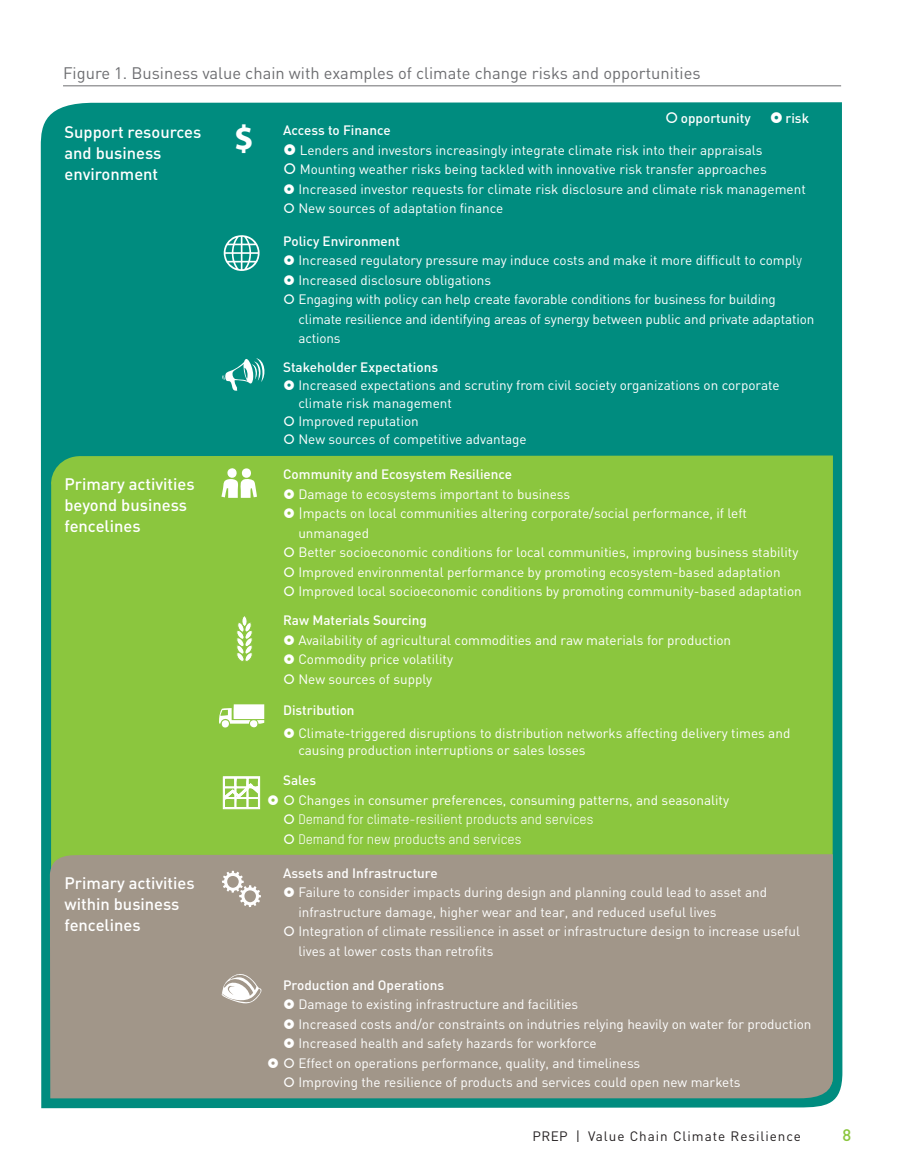
<style>
.page{position:relative;width:905px;height:1175px;background:#fff}
.page>*{position:absolute;margin:0;border:0;box-sizing:border-box;transform-origin:0 0}
.t1{font:700 45px "Myriad Pro";color:#57585a}
.t2{font:700 35.1px "Myriad Pro";color:#fff}
.t3{font:700 26.55px "Myriad Pro";color:#57585a}
.t4{font:700 24.75px "Myriad Pro";color:#57585a}
.t5{font:700 22.5px "Myriad Pro";color:#57585a}
.t6{font:700 20.55px "Myriad Pro";color:#57585a}
.t7{font:500 16.5px/21px "DIN";color:#fff}
.t8{font:16.5px "DIN";color:#6d6e71}
.t9{font:500 16.5px "DIN";color:#8bc63e}
.t10{font:13.5px/19.5px "DIN";color:#fff}
.t11{font:500 13.5px "DIN";color:#fff}
.t12{font:13.5px/19.5px "TSTAR";color:#fff}
.t13{font:13.5px "DIN";letter-spacing:.07em;color:#231f20}
.s1{font-weight:500}
.s2{font-family:"TSTAR"}
</style>
<div class="page">
<div style="left:41px;top:102px;width:801px;height:1006px;background:#008c7f"></div>
<div style="left:50px;top:455px;width:782px;height:397px;background:#8bc63e"></div>
<hr style="left:63px;top:85px;width:778px;height:1px;background:#6d6e71">
<div style="left:50px;top:852px;width:782px;height:246px;background:#a19689"></div>
<hr style="left:206px;top:691px;width:71px;height:2px;background:#8bc63e">
<hr style="left:277px;top:691px;width:548px;height:2px;background:#8bc63e">
<svg style="left:222px;top:234px;width:42px;height:41px"></svg>
<svg style="left:222px;top:355px;width:51px;height:45px"></svg>
<svg style="left:221px;top:467px;width:36px;height:31px"></svg>
<svg style="left:263px;top:507px;width:4px;height:4px"></svg>
<svg style="left:232px;top:608px;width:31px;height:71px"></svg>
<svg style="left:213px;top:698px;width:51px;height:38px"></svg>
<svg style="left:272px;top:732px;width:4px;height:4px"></svg>
<svg style="left:223px;top:776px;width:37px;height:33px"></svg>
<svg style="left:268px;top:817px;width:4px;height:4px"></svg>
<svg style="left:220px;top:868px;width:49px;height:47px"></svg>
<svg style="left:221px;top:973px;width:45px;height:35px"></svg>
<svg style="left:284px;top:144px;width:11px;height:11px"></svg>
<svg style="left:283px;top:163px;width:12px;height:31px"></svg>
<svg style="left:284px;top:203px;width:10px;height:10px"></svg>
<svg style="left:284px;top:255px;width:10px;height:10px"></svg>
<svg style="left:284px;top:275px;width:10px;height:9px"></svg>
<svg style="left:284px;top:294px;width:10px;height:10px"></svg>
<svg style="left:284px;top:380px;width:10px;height:10px"></svg>
<svg style="left:284px;top:416px;width:10px;height:10px"></svg>
<svg style="left:284px;top:434px;width:10px;height:10px"></svg>
<svg style="left:284px;top:488px;width:10px;height:10px"></svg>
<svg style="left:284px;top:508px;width:10px;height:10px"></svg>
<svg style="left:284px;top:547px;width:10px;height:10px"></svg>
<svg style="left:284px;top:566px;width:10px;height:10px"></svg>
<svg style="left:284px;top:586px;width:10px;height:10px"></svg>
<svg style="left:284px;top:635px;width:10px;height:9px"></svg>
<svg style="left:284px;top:654px;width:10px;height:10px"></svg>
<svg style="left:284px;top:674px;width:10px;height:9px"></svg>
<svg style="left:284px;top:728px;width:10px;height:10px"></svg>
<svg style="left:284px;top:795px;width:10px;height:10px"></svg>
<svg style="left:284px;top:814px;width:10px;height:10px"></svg>
<svg style="left:284px;top:834px;width:10px;height:10px"></svg>
<svg style="left:284px;top:887px;width:10px;height:10px"></svg>
<svg style="left:284px;top:926px;width:10px;height:10px"></svg>
<svg style="left:284px;top:999px;width:10px;height:10px"></svg>
<svg style="left:284px;top:1018px;width:10px;height:10px"></svg>
<svg style="left:284px;top:1038px;width:10px;height:10px"></svg>
<svg style="left:284px;top:1057px;width:10px;height:10px"></svg>
<svg style="left:284px;top:1077px;width:10px;height:10px"></svg>
<svg style="left:268px;top:795px;width:10px;height:9px"></svg>
<svg style="left:268px;top:1057px;width:10px;height:10px"></svg>
<svg style="left:666px;top:111px;width:11px;height:11px"></svg>
<svg style="left:771px;top:111px;width:10px;height:11px"></svg>
<p class="t8" style="left:63px;top:63px;width:639px">Figure 1. Business value chain with examples of climate change risks and opportunities</p>
<p class="t11" style="left:681px;top:109px;width:71px">opportunity</p>
<p class="t11" style="left:785px;top:109px;width:25px">risk</p>
<p class="t7" style="left:64px;top:121px;width:138px">Support resources and business environment</p>
<h2 class="t2" style="left:234px;top:116px;width:21px">$</h2>
<p class="t11" style="left:283px;top:122px;width:109px">Access to Finance</p>
<p class="t10" style="left:298px;top:140px;width:509px">Lenders and investors increasingly integrate climate risk into their appraisals Mounting weather risks being tackled with innovative risk transfer approaches Increased investor requests for climate risk disclosure and climate risk management New sources of adaptation finance</p>
<h3 class="t6" style="left:356px;top:243px;width:13px">$</h3>
<p class="t10" style="left:298px;top:231px;width:517px;text-indent:-15px"><span class="s1">Policy Environment<br></span>Increased regulatory pressure may induce costs and make it more difficult to compl<span class="s2">y </span>Increased disclosure obligations<br>Engaging with policy can help create favorable conditions for business for building climate resilience and identifying areas of synergy between public and private adaptation actions</p>
<h3 class="t4" style="left:379px;top:370px;width:15px">$</h3>
<p class="t11" style="left:283px;top:359px;width:156px">Stakeholder Expectations</p>
<p class="t10" style="left:298px;top:376px;width:483px;line-height:18px">Increased expectations and scrutiny from civil society organizations on corporate climate risk management<br>Improved reputation<br>New sources of competitive advantage</p>
<p class="t11" style="left:283px;top:465px;width:231px">Community and Ecosystem Resilience</p>
<p class="t10" style="left:298px;top:483px;width:505px">Damage to ecosystems important to business<br>|mpacts on local communities altering corporate/social performance, if left unmanaged<br>Better socioeconomic conditions for local communities, improving business stability Improved environmental performance by promoting ecosystem-based adaptation Improved local socioeconomic conditions by promoting community-based adaptation</p>
<p class="t7" style="left:65px;top:473px;width:132px">Primary activities beyond business fencelines</p>
<h3 class="t5" style="left:363px;top:474px;width:14px">$</h3>
<p class="t7" style="left:64px;top:871px;width:132px">Primary activities within business fencelines</p>
<p class="t11" style="left:283px;top:611px;width:145px">Raw Materials Sourcing</p>
<p class="t10" style="left:298px;top:630px;width:434px">Availability of agricultural commodities and raw materials for production<br>Commodity price volatility<br>New sources of supply</p>
<h3 class="t3" style="left:391px;top:713px;width:16px">$</h3>
<p class="t11" style="left:283px;top:701px;width:73px">Distribution</p>
<p class="t10" style="left:298px;top:725px;width:493px;line-height:16.5px">Climate-triggered disruptions to distribution networks affecting delivery times and causing production interruptions or sales losses</p>
<p class="t11" style="left:283px;top:772px;width:34px">Sales</p>
<p class="t10" style="left:298px;top:790px;width:432px">Changes in consumer preferences, consuming patterns, and seasonality</p>
<p class="t12" style="left:298px;top:809px;width:296px">Demand for climate-resilient products and services<br>Demand for new products and services</p>
<h1 class="t1" style="left:293px;top:817px;width:26px">$</h1>
<p class="t11" style="left:283px;top:864px;width:156px">Assets and Infrastructure</p>
<p class="t10" style="left:298px;top:882px;width:503px">Failure to consider impacts during design and planning could lead to asset and infrastructure damage, higher wear and tear, and reduced useful lives<br>Integration of climate ressilience in asset or infrastructure design to increase useful lives at lower costs than retrofits</p>
<p class="t11" style="left:283px;top:976px;width:163px">Production and Operations</p>
<p class="t10" style="left:298px;top:994px;width:514px">Damage to existing infrastructure and facilities<br>Increased costs and/or constraints on indutries relying heavily on water for production Increased health and safety hazards for workforce<br>Effect on operations performance, quality, and timeliness<br>Improving the resilience of products and services could open new markets</p>
<p class="t13" style="left:532px;top:1127px;width:270px">PREP | Value Chain Climate Resilience</p>
<p class="t9" style="left:842px;top:1124px;width:10px">8</p>
</div>
